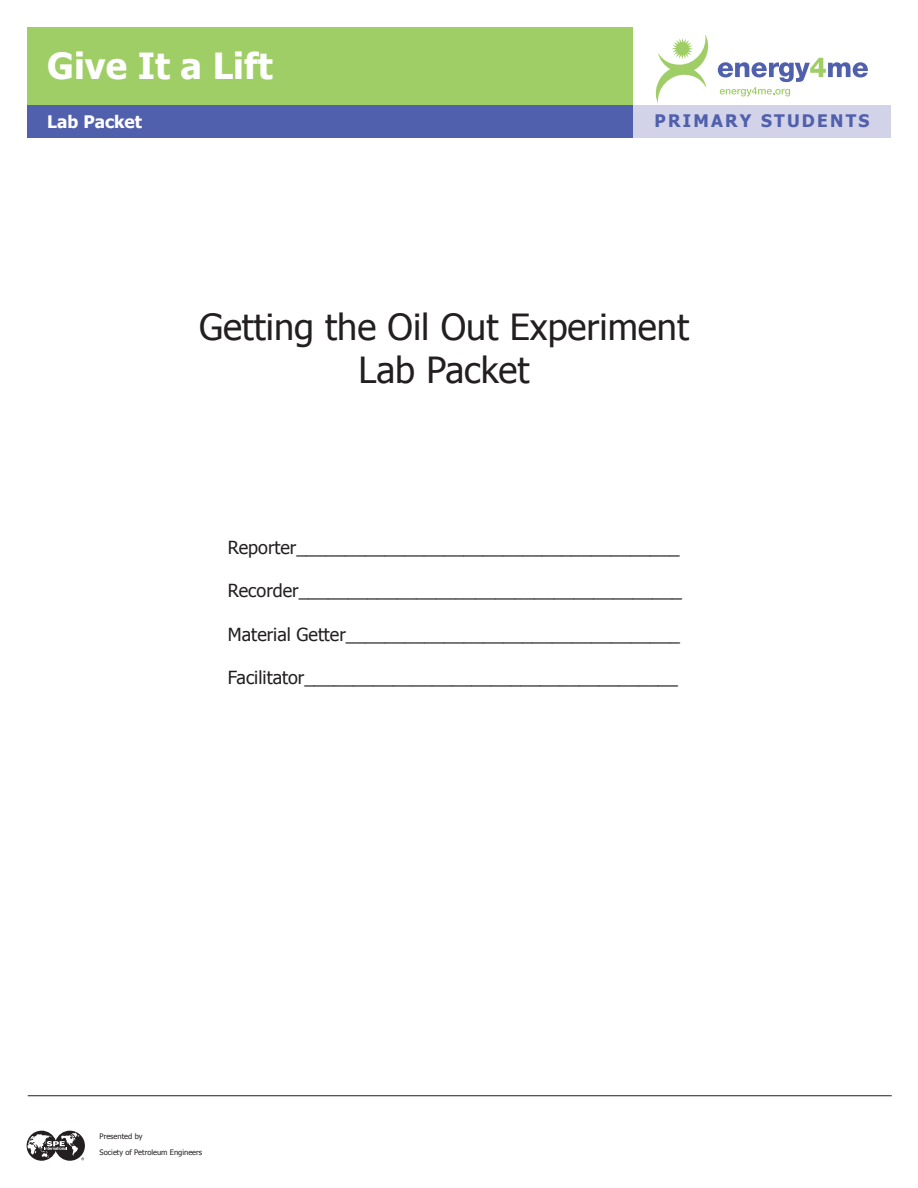
<style>
.page{position:relative;width:918px;height:1188px;background:#fff}
.page>*{position:absolute;margin:0;border:0;box-sizing:border-box;transform-origin:0 0}
.t1{font:36px/43.2px "Tahoma";color:#231f20;text-align:center}
.t2{font:700 36px "Tahoma";color:#fff}
.t3{font:18px "Tahoma";color:#231f20}
.t4{font:700 17.25px "Tahoma";letter-spacing:.13em;color:#5060ac}
.t5{font:700 17.25px "Tahoma";color:#fff}
.t6{font:7.5px/15.8px "Tahoma";color:#231f20}
</style>
<div class="page">
<div style="left:633px;top:105px;width:258px;height:33px;background:#d2d3e9"></div>
<div style="left:27px;top:27px;width:606px;height:77px;background:#9fce66"></div>
<div style="left:27px;top:105px;width:606px;height:33px;background:#5060ac"></div>
<hr style="left:28px;top:1095px;width:864px;height:1px;background:#231f20">
<svg style="left:656px;top:34px;width:53px;height:69px"></svg>
<svg style="left:718px;top:58px;width:150px;height:38px"></svg>
<svg style="left:27px;top:1131px;width:58px;height:30px"></svg>
<h1 class="t2" style="left:47px;top:52px;width:227px">Give It a Lift</h1>
<p class="t5" style="left:47px;top:110px;width:96px">Lab Packet</p>
<p class="t4" style="left:655px;top:114px;width:216px">PRIMARY STUDENTS</p>
<h1 class="t1" style="left:199px;top:308px;width:492px">Getting the Oil Out Experiment<br>Lab Packet</h1>
<p class="t3" style="left:228px;top:540px;width:453px">Reporter_______________________________________</p>
<p class="t3" style="left:228px;top:584px;width:455px">Recorder_______________________________________</p>
<p class="t3" style="left:228px;top:627px;width:454px">Material Getter__________________________________</p>
<p class="t3" style="left:228px;top:670px;width:451px">Facilitator______________________________________</p>
<p class="t6" style="left:100px;top:1129px;width:104px">Presented by<br>Society of Petroleum Engineers</p>
</div>
